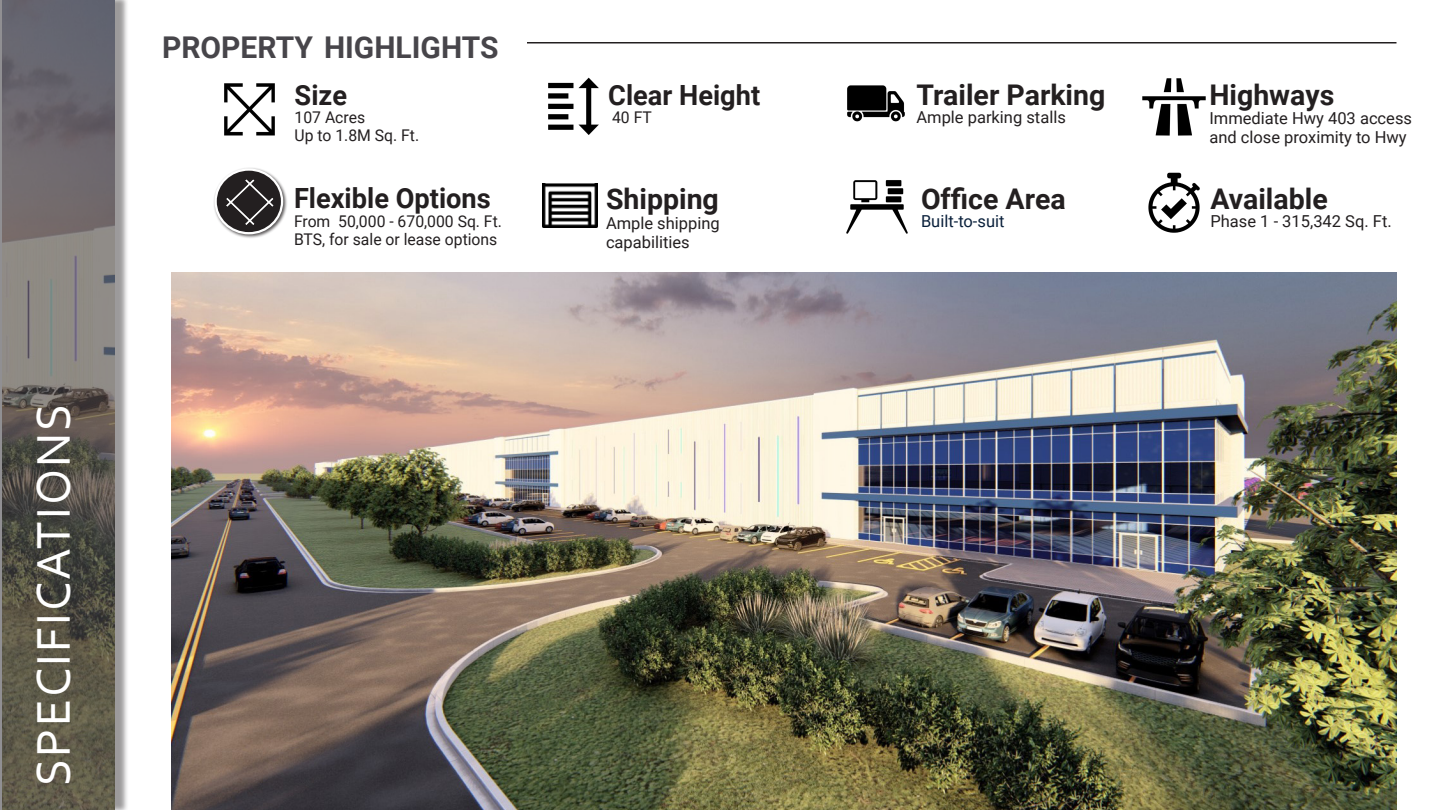
<style>
.page{position:relative;width:1440px;height:810px;background:#fff}
.page>*{position:absolute;margin:0;border:0;box-sizing:border-box;transform-origin:0 0}
.t1{font:49.5px "Corbel";letter-spacing:.04em;color:#fff}
.t2{font:700 30px "Roboto";color:#47454a}
.t3{font:700 28.5px "Roboto";color:#231f20}
.t4{font:700 27.83px "Roboto";color:#231f20}
.t5{font:16.5px/18.8px "Roboto";color:#231f20}
.t6{font:16.5px "Roboto";color:#0b213c}
.t7{font:16.12px "Roboto";color:#231f20}
</style>
<div class="page">
<hr style="left:273px;top:42px;width:1123px;height:2px;background:#231f20">
<div style="left:162px;top:27px;width:364px;height:66px;background:#fff"></div>
<div style="left:0;top:0;width:129px;height:810px;background:#231f20;opacity:.75"></div>
<svg style="left:0;top:0;width:115px;height:809px;background:#6f6b67"></svg>
<img style="left:548px;top:77px;width:51px;height:58px">
<img style="left:224px;top:83px;width:51px;height:53px">
<img style="left:542px;top:183px;width:56px;height:45px">
<img style="left:1148px;top:172px;width:52px;height:61px">
<img style="left:1142px;top:78px;width:64px;height:58px">
<img style="left:171px;top:273px;width:1225px;height:537px">
<img style="left:847px;top:85px;width:58px;height:37px">
<div style="left:213px;top:167px;width:74px;height:71px;background:#231f20;opacity:.75"></div>
<svg style="left:216px;top:170px;width:66px;height:63px"></svg>
<img style="left:222px;top:175px;width:54px;height:53px">
<div style="left:215px;top:168px;width:68px;height:66px;border:2px solid #fff;border-radius:50%"></div>
<img style="left:846px;top:180px;width:62px;height:54px">
<p class="t1" style="left:23px;top:786px;width:384px;rotate:-90deg">SPECIFICATIONS</p>
<p class="t2" style="left:162px;top:27px;width:338px">PROPERTY HIGHLIGHTS</p>
<p class="t4" style="left:295px;top:75px;width:54px">Size</p>
<p class="t7" style="left:295px;top:106px;width:72px">107 Acres</p>
<p class="t7" style="left:295px;top:124px;width:126px">Up to 1.8M Sq. Ft.</p>
<p class="t4" style="left:294px;top:179px;width:198px">Flexible Options</p>
<p class="t7" style="left:294px;top:210px;width:209px">From 50,000 - 670,000 Sq. Ft.</p>
<p class="t7" style="left:294px;top:228px;width:205px">BTS, for sale or lease options</p>
<p class="t4" style="left:608px;top:75px;width:153px">Clear Height</p>
<p class="t7" style="left:612px;top:106px;width:41px">40 FT</p>
<p class="t3" style="left:606px;top:179px;width:114px">Shipping</p>
<p class="t5" style="left:606px;top:213px;width:115px">Ample shipping</p>
<p class="t5" style="left:606px;top:232px;width:85px">capabilities</p>
<p class="t3" style="left:916px;top:75px;width:190px">Trailer Parking</p>
<p class="t5" style="left:916px;top:108px;width:151px">Ample parking stalls</p>
<p class="t3" style="left:921px;top:179px;width:146px">Office Area</p>
<p class="t6" style="left:921px;top:210px;width:85px">Built-to-suit</p>
<p class="t3" style="left:1209px;top:75px;width:127px">Highways</p>
<p class="t5" style="left:1209px;top:108px;width:204px">Immediate Hwy 403 access and close proximity to Hwy</p>
<p class="t3" style="left:1210px;top:179px;width:119px">Available</p>
<p class="t5" style="left:1210px;top:211px;width:183px">Phase 1 - 315,342 Sq. Ft.</p>
</div>
